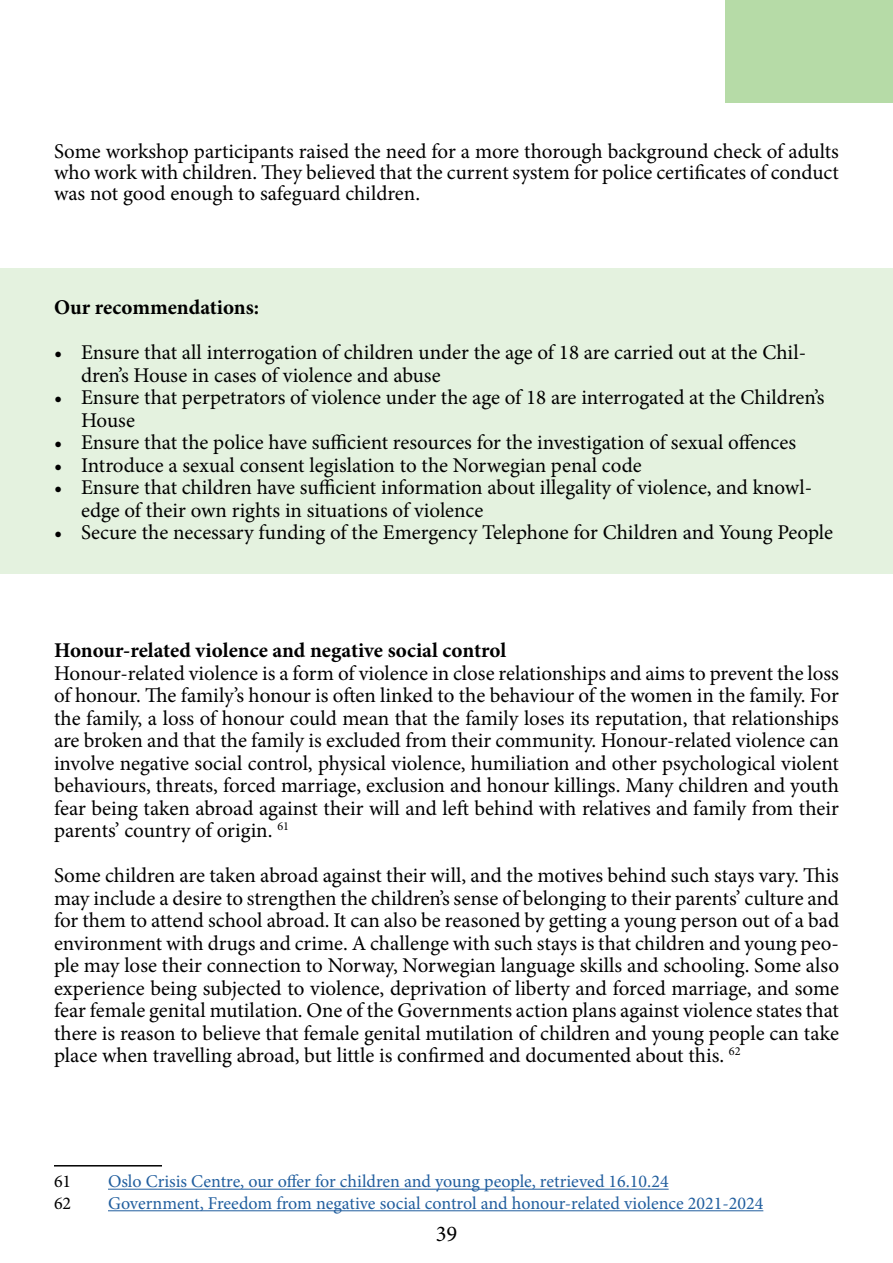
<style>
.page{position:relative;width:893px;height:1263px;background:#fff}
.page>*{position:absolute;margin:0;border:0;box-sizing:border-box;transform-origin:0 0}
.t1{font:22.5px "Minion Pro";color:#000}
.t2{font:21px/22.5px "Minion Pro";color:#000}
.t3{font:700 21px "Minion Pro";color:#000}
.t4{font:18px "Minion Pro";color:#215e9e}
.t5{font:18px "Minion Pro";color:#000}
</style>
<div class="page">
<div style="left:0;top:268px;width:893px;height:305px;background:#e4f2df"></div>
<div style="left:725px;top:0;width:168px;height:102px;background:#b6dba7"></div>
<hr style="left:54px;top:1165px;width:108px;height:1px;background:#000">
<hr style="left:108px;top:1189px;width:561px;height:1px;background:#215e9e">
<hr style="left:108px;top:1210px;width:655px;height:1px;background:#215e9e">
<p class="t2" style="left:54px;top:141px;width:786px;line-height:21px;text-align:justify">Some workshop participants raised the need for a more thorough background check of adults who work with children. They believed that the current system for police certificates of conduct was not good enough to safeguard children.</p>
<p class="t3" style="left:54px;top:293px;width:207px">Our recommendations:</p>
<p class="t2" style="left:81px;top:341px;width:727px;text-indent:-27px">• Ensure that all interrogation of children under the age of 18 are carried out at the Chil&shy;dren’s House in cases of violence and abuse</p>
<p class="t2" style="left:81px;top:386px;width:745px;text-indent:-27px">• Ensure that perpetrators of violence under the age of 18 are interrogated at the Children’s<br>House</p>
<p class="t2" style="left:54px;top:431px;width:744px">• Ensure that the police have sufficient resources for the investigation of sexual offences</p>
<p class="t2" style="left:54px;top:454px;width:589px">• Introduce a sexual consent legislation to the Norwegian penal code</p>
<p class="t2" style="left:81px;top:476px;width:733px;text-indent:-27px">• Ensure that children have sufficient information about illegality of violence, and knowl&shy;edge of their own rights in situations of violence</p>
<p class="t2" style="left:54px;top:521px;width:781px">• Secure the necessary funding of the Emergency Telephone for Children and Young People</p>
<p class="t3" style="left:54px;top:636px;width:454px">Honour-related violence and negative social control</p>
<p class="t2" style="left:54px;top:662px;width:786px;text-align:justify">Honour-related violence is a form of violence in close relationships and aims to prevent the loss of honour. The family’s honour is often linked to the behaviour of the women in the family. For the family, a loss of honour could mean that the family loses its reputation, that relationships are broken and that the family is excluded from their community. Honour-related violence can involve negative social control, physical violence, humiliation and other psychological violent behaviours, threats, forced marriage, exclusion and honour killings. Many children and youth fear being taken abroad against their will and left behind with relatives and family from their parents’ country of origin. <sup>61</sup></p>
<p class="t2" style="left:54px;top:864px;width:787px;text-align:justify">Some children are taken abroad against their will, and the motives behind such stays vary. This may include a desire to strengthen the children’s sense of belonging to their parents’ culture and for them to attend school abroad. It can also be reasoned by getting a young person out of a bad environment with drugs and crime. A challenge with such stays is that children and young peo&shy;ple may lose their connection to Norway, Norwegian language skills and schooling. Some also experience being subjected to violence, deprivation of liberty and forced marriage, and some fear female genital mutilation. One of the Governments action plans against violence states that there is reason to believe that female genital mutilation of children and young people can take place when travelling abroad, but little is confirmed and documented about this. <sup>62</sup></p>
<p class="t5" style="left:54px;top:1169px;width:19px">61</p>
<p class="t4" style="left:108px;top:1169px;width:562px">Oslo Crisis Centre, our offer for children and young people, retrieved 16.10.24</p>
<p class="t5" style="left:54px;top:1191px;width:19px">62</p>
<p class="t4" style="left:108px;top:1191px;width:657px">Government, Freedom from negative social control and honour-related violence 2021-2024</p>
<p class="t1" style="left:436px;top:1219px;width:23px">39</p>
</div>
